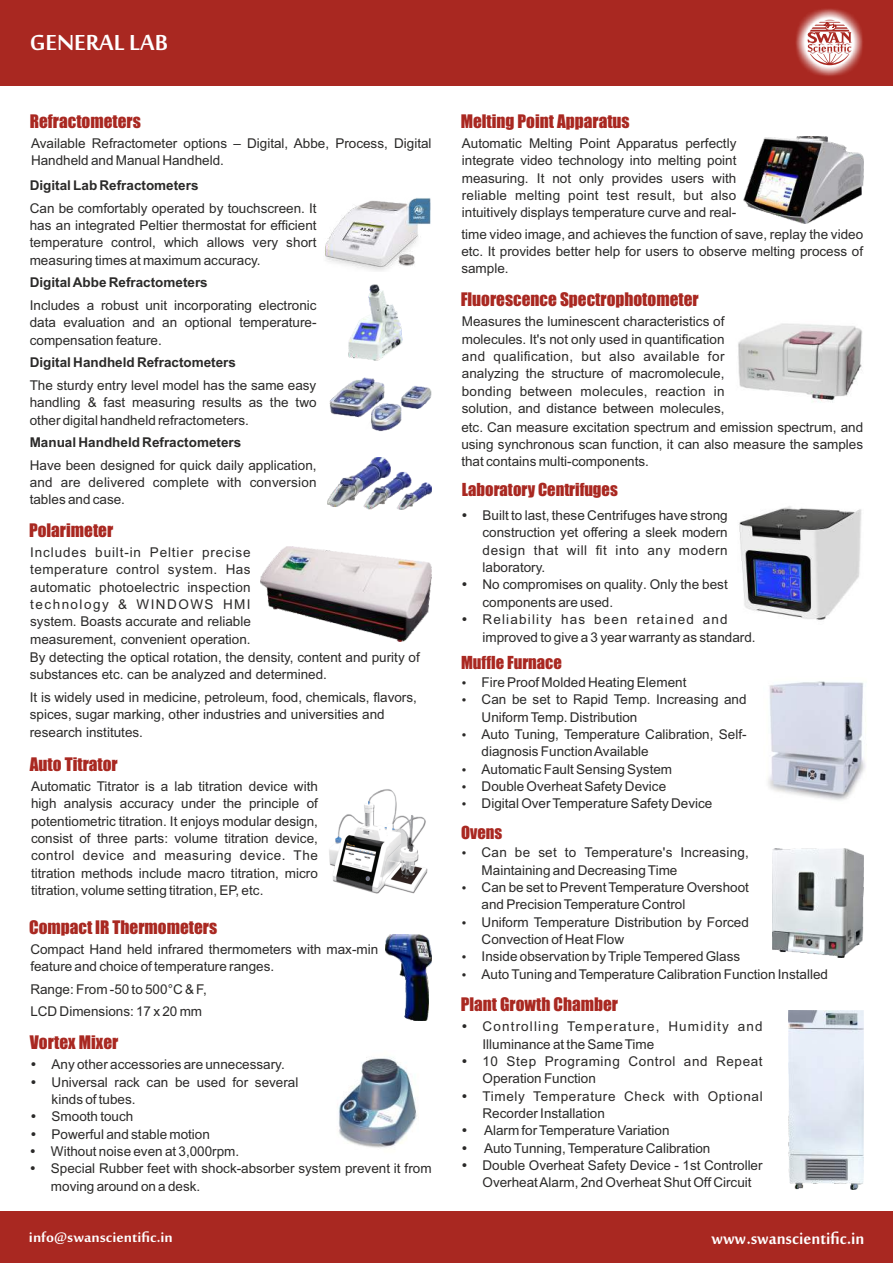
<style>
.page{position:relative;width:893px;height:1263px;background:#fff}
.page>*{position:absolute;margin:0;border:0;box-sizing:border-box;transform-origin:0 0}
.t1{font:700 30px "Sakkal Majalla";color:#fff}
.t2{font:700 22.35px "Sakkal Majalla";color:#fff;scale:.92 1}
.t3{font:700 19.05px "Sakkal Majalla";color:#fefefe}
.t4{font:17.25px "Impact";color:#a92821}
.t5{font:16.5px "Impact";color:#a92821}
.t6{font:13.5px/17.4px "Arial";color:#2b2a29}
.t7{font:700 13.5px "Arial";color:#2b2a29}
</style>
<div class="page">
<img style="left:738px;top:323px;width:125px;height:79px">
<img style="left:260px;top:547px;width:172px;height:94px">
<img style="left:329px;top:378px;width:103px;height:53px">
<img style="left:328px;top:458px;width:104px;height:51px">
<img style="left:325px;top:198px;width:106px;height:73px">
<img style="left:348px;top:284px;width:55px;height:77px">
<img style="left:744px;top:136px;width:119px;height:87px">
<img style="left:329px;top:789px;width:99px;height:105px">
<img style="left:385px;top:935px;width:47px;height:86px">
<img style="left:338px;top:1057px;width:81px;height:91px">
<img style="left:739px;top:506px;width:123px;height:114px">
<img style="left:789px;top:1010px;width:75px;height:180px">
<div style="left:0;top:0;width:893px;height:85px;background:#a92821"></div>
<img style="left:796px;top:9px;width:67px;height:67px">
<svg style="left:807px;top:20px;width:45px;height:45px;background:#deaeac"></svg>
<div style="left:0;top:1212px;width:893px;height:51px;background:#a92821"></div>
<img style="left:768px;top:681px;width:98px;height:120px">
<img style="left:772px;top:848px;width:91px;height:110px">
<h1 class="t1" style="left:30px;top:30px;width:140px">GENERAL LAB</h1>
<p class="t4" style="left:30px;top:114px;width:113px">Refractometers</p>
<p class="t6" style="left:31px;top:136px;width:402px">Available Refractometer options – Digital, Abbe, Process, Digital<br>Handheld and Manual Handheld.</p>
<p class="t7" style="left:30px;top:180px;width:170px">Digital Lab Refractometers</p>
<p class="t6" style="left:30px;top:200px;width:288px;text-align:justify">Can be comfortably operated by touchscreen. It has an integrated Peltier thermostat for efficient temperature control, which allows very short measuring times at maximum accuracy.</p>
<p class="t7" style="left:30px;top:277px;width:180px">Digital Abbe Refractometers</p>
<p class="t6" style="left:30px;top:298px;width:288px;text-align:justify">Includes a robust unit incorporating electronic data evaluation and an optional temperature&shy;compensation feature.</p>
<p class="t7" style="left:30px;top:357px;width:208px">Digital Handheld Refractometers</p>
<p class="t6" style="left:30px;top:378px;width:288px;text-align:justify">The sturdy entry level model has the same easy handling &amp; fast measuring results as the two other digital handheld refractometers.</p>
<p class="t7" style="left:30px;top:437px;width:213px">Manual Handheld Refractometers</p>
<p class="t6" style="left:30px;top:458px;width:288px;text-align:justify">Have been designed for quick daily application, and are delivered complete with conversion tables and case.</p>
<p class="t4" style="left:29px;top:523px;width:86px">Polarimeter</p>
<p class="t6" style="left:30px;top:545px;width:222px;text-align:justify">Includes built-in Peltier precise temperature control system. Has automatic photoelectric inspection technology &amp; WINDOWS HMI system. Boasts accurate and reliable measurement, convenient operation.</p>
<p class="t6" style="left:30px;top:650px;width:391px">By detecting the optical rotation, the density, content and purity of substances etc. can be analyzed and determined.</p>
<p class="t6" style="left:30px;top:690px;width:389px">It is widely used in medicine, petroleum, food, chemicals, flavors, spices, sugar marking, other industries and universities and research institutes.</p>
<p class="t4" style="left:30px;top:757px;width:89px">Auto Titrator</p>
<p class="t6" style="left:31px;top:779px;width:288px;text-align:justify">Automatic Titrator is a lab titration device with high analysis accuracy under the principle of potentiometric titration. It enjoys modular design, consist of three parts: volume titration device, control device and measuring device. The titration methods include macro titration, micro titration, volume setting titration, EP, etc.</p>
<p class="t4" style="left:29px;top:920px;width:190px">Compact IR Thermometers</p>
<p class="t6" style="left:30px;top:941px;width:349px">Compact Hand held infrared thermometers with max-min feature and choice of temperature ranges.</p>
<p class="t6" style="left:30px;top:979px;width:178px;line-height:22.6px">Range: From -50 to 500°C &amp; F,<br>LCD Dimensions: 17 x 20 mm</p>
<p class="t4" style="left:30px;top:1035px;width:90px">Vortex Mixer</p>
<p class="t6" style="left:51px;top:1057px;width:382px">Any other accessories are unnecessary.<br>Universal rack can be used for several<br>kinds of tubes.<br>Smooth touch<br>Powerful and stable motion<br>Without noise even at 3,000rpm.<br>Special Rubber feet with shock-absorber system prevent it from moving around on a desk.</p>
<p class="t4" style="left:461px;top:114px;width:171px">Melting Point Apparatus</p>
<p class="t6" style="left:462px;top:136px;width:276px;text-align:justify">Automatic Melting Point Apparatus perfectly integrate video technology into melting point measuring. It not only provides users with reliable melting point test result, but also intuitively displays temperature curve and real-</p>
<p class="t6" style="left:461px;top:226px;width:403px;text-align:justify">time video image, and achieves the function of save, replay the video etc. It provides better help for users to observe melting process of sample.</p>
<p class="t4" style="left:461px;top:292px;width:240px">Fluorescence Spectrophotometer</p>
<p class="t6" style="left:462px;top:314px;width:264px;text-align:justify">Measures the luminescent characteristics of molecules. It's not only used in quantification and qualification, but also available for analyzing the structure of macromolecule, bonding between molecules, reaction in solution, and distance between molecules,</p>
<p class="t6" style="left:461px;top:419px;width:403px;text-align:justify">etc. Can measure excitation spectrum and emission spectrum, and using synchronous scan function, it can also measure the samples that contains multi-components.</p>
<p class="t5" style="left:462px;top:483px;width:157px">Laboratory Centrifuges</p>
<p class="t6" style="left:482px;top:508px;width:275px">Built to last, these Centrifuges have strong construction yet offering a sleek modern design that will fit into any modern laboratory.<br>No compromises on quality. Only the best components are used.<br>Reliability has been retained and improved to give a 3 year warranty as standard.</p>
<p class="t5" style="left:461px;top:656px;width:102px">Muffle Furnace</p>
<p class="t6" style="left:482px;top:675px;width:267px">Fire Proof Molded Heating Element<br>Can be set to Rapid Temp. Increasing and Uniform Temp. Distribution<br>Auto Tuning, Temperature Calibration, Self&shy;diagnosis Function Available<br>Automatic Fault Sensing System<br>Double Overheat Safety Device<br>Digital Over Temperature Safety Device</p>
<p class="t5" style="left:461px;top:826px;width:43px">Ovens</p>
<p class="t6" style="left:482px;top:845px;width:348px">Can be set to Temperature's Increasing,<br>Maintaining and Decreasing Time<br>Can be set to Prevent Temperature Overshoot<br>and Precision Temperature Control<br>Uniform Temperature Distribution by Forced<br>Convection of Heat Flow<br>Inside observation by Triple Tempered Glass<br>Auto Tuning and Temperature Calibration Function Installed</p>
<p class="t4" style="left:461px;top:997px;width:159px">Plant Growth Chamber</p>
<p class="t6" style="left:482px;top:1019px;width:282px">Controlling Temperature, Humidity and Illuminance at the Same Time<br>10 Step Programing Control and Repeat Operation Function<br>Timely Temperature Check with Optional Recorder Installation<br>Alarm for Temperature Variation<br>Auto Tunning, Temperature Calibration<br>Double Overheat Safety Device - 1st Controller Overheat Alarm, 2nd Overheat Shut Off Circuit</p>
<h3 class="t3" style="left:29px;top:1229px;width:145px">info@swanscientific.in</h3>
<h2 class="t2" style="left:712px;top:1228px;width:167px">www.swanscientific.in</h2>
</div>
